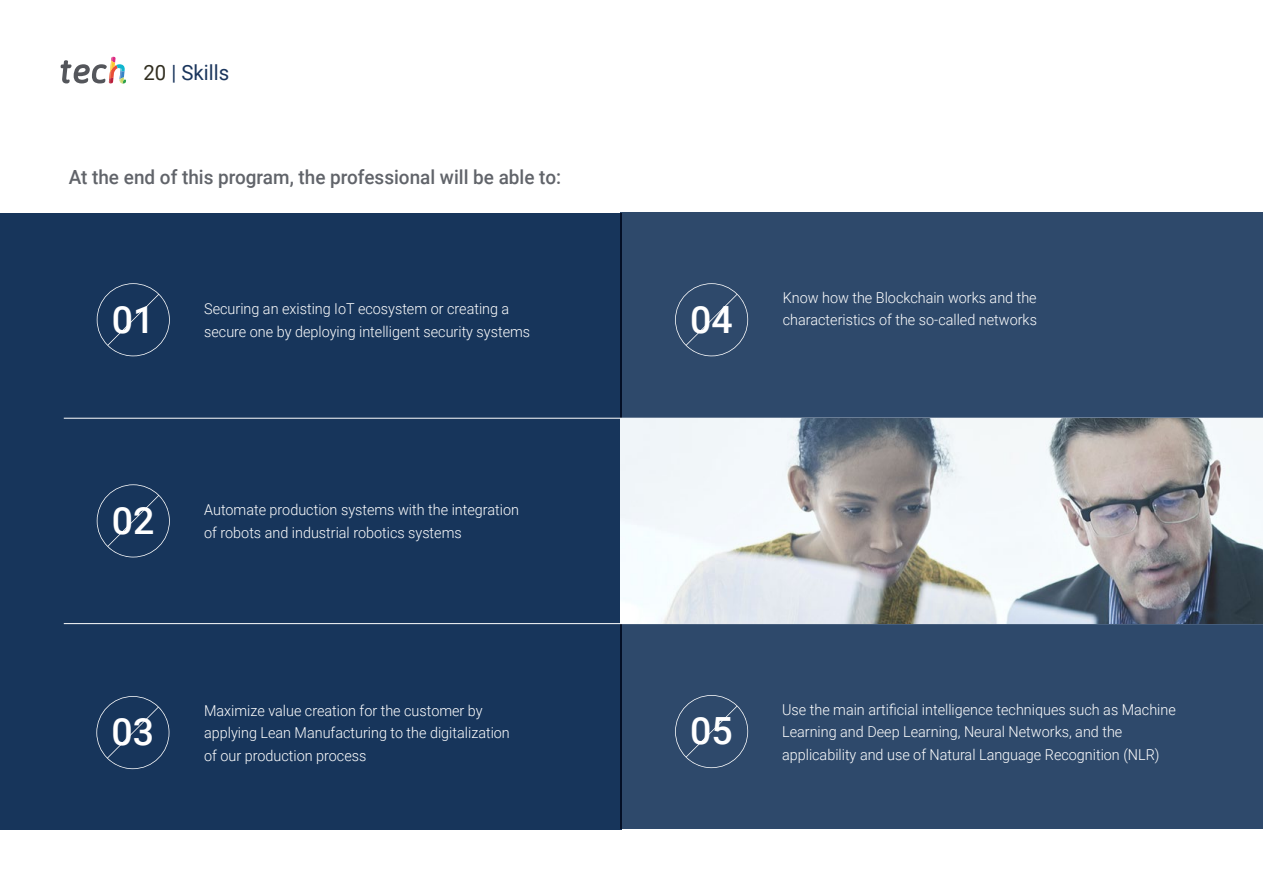
<style>
.page{position:relative;width:1263px;height:893px;background:#fff}
.page>*{position:absolute;margin:0;border:0;box-sizing:border-box;transform-origin:0 0}
.t1{font:500 37.5px "Roboto";color:#fff}
.t2{font:21px "Roboto";color:#1a355c}
.t3{font:500 19.5px "Roboto";color:#61646a}
.t4{font:300 15px/22.5px "Roboto";color:#fff;scale:.96 1}
.s1{color:#312e20}
</style>
<div class="page">
<svg style="left:61px;top:57px;width:65px;height:27px"></svg>
<div style="left:0;top:213px;width:621px;height:616px;background:#17355b"></div>
<div style="left:621px;top:213px;width:642px;height:616px;background:#2e496b"></div>
<svg style="left:96px;top:696px;width:73px;height:73px"></svg>
<svg style="left:97px;top:484px;width:73px;height:73px"></svg>
<svg style="left:675px;top:283px;width:73px;height:73px"></svg>
<svg style="left:675px;top:695px;width:73px;height:73px"></svg>
<hr style="left:64px;top:418px;width:1199px;height:1px;background:#fff">
<hr style="left:64px;top:623px;width:1199px;height:1px;background:#fff">
<img style="left:621px;top:418px;width:642px;height:205px">
<svg style="left:97px;top:283px;width:73px;height:73px"></svg>
<h2 class="t2" style="left:144px;top:57px;width:87px"><span class="s1">20</span> | Skills</h2>
<h3 class="t3" style="left:69px;top:163px;width:494px">At the end of this program, the professional will be able to:</h3>
<h1 class="t1" style="left:112px;top:293px;width:44px">01</h1>
<p class="t4" style="left:204px;top:297px;width:341px">Securing an existing IoT ecosystem or creating a secure one by deploying intelligent security systems</p>
<h1 class="t1" style="left:112px;top:494px;width:44px">02</h1>
<p class="t4" style="left:204px;top:498px;width:329px">Automate production systems with the integration of robots and industrial robotics systems</p>
<h1 class="t1" style="left:112px;top:706px;width:44px">03</h1>
<p class="t4" style="left:204px;top:699px;width:320px">Maximize value creation for the customer by applying Lean Manufacturing to the digitalization of our production process</p>
<h1 class="t1" style="left:690px;top:293px;width:44px">04</h1>
<p class="t4" style="left:783px;top:286px;width:266px">Know how the Blockchain works and the characteristics of the so-called networks</p>
<h1 class="t1" style="left:690px;top:705px;width:44px">05</h1>
<p class="t4" style="left:782px;top:697px;width:412px">Use the main artificial intelligence techniques such as Machine<br>Learning and Deep Learning, Neural Networks, and the applicability and use of Natural Language Recognition (NLR)</p>
</div>
